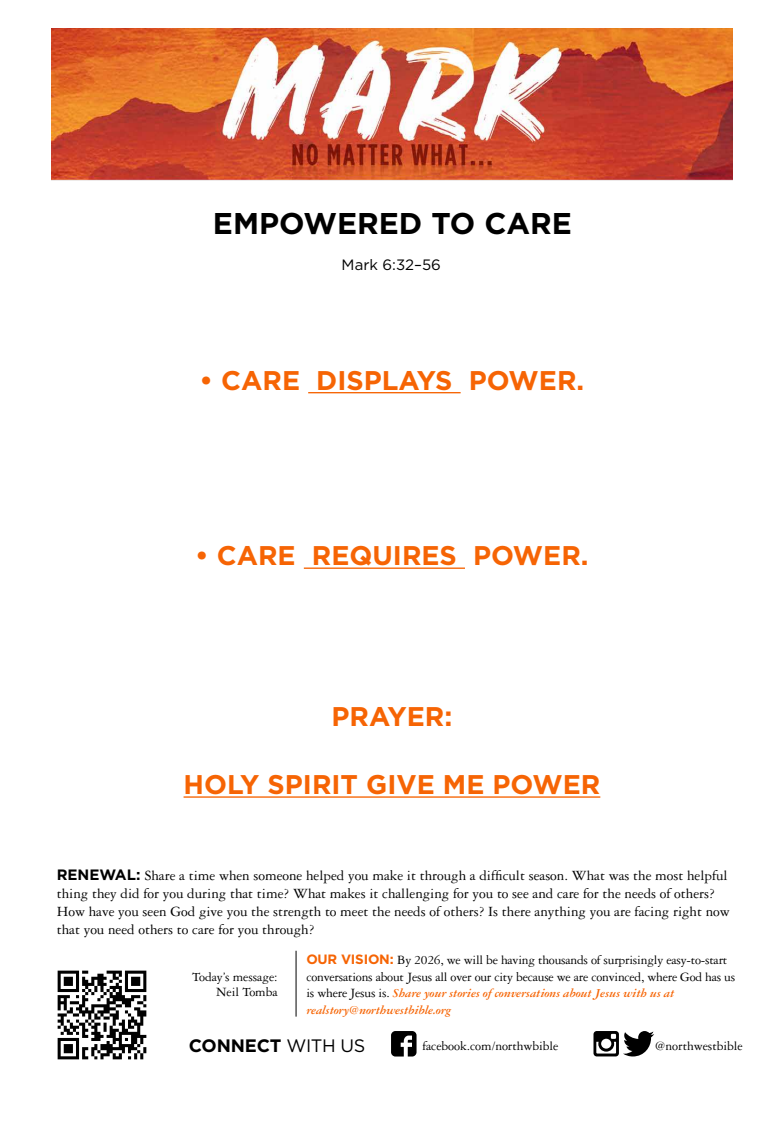
<style>
.page{position:relative;width:783px;height:1134px;background:#fff}
.page>*{position:absolute;margin:0;border:0;box-sizing:border-box;transform-origin:0 0}
.t1{font:700 30px "Gotham";color:#000}
.t2{font:700 27px "Gotham";color:#f66404}
.t3{font:700 18px "Gotham";letter-spacing:-.01em;color:#000}
.t4{font:15px/18px "Garamond Three";color:#000}
.t5{font:15px "Gotham";color:#000}
.t6{font:13.5px/15px "Garamond Three";letter-spacing:-.015em;color:#000;text-align:right}
.t7{font:italic 700 12.9px/16.5px "Garamond Three";letter-spacing:-.015em;color:#f66404}
.s1{font-family:"Gotham";font-weight:700}
.s2{font-family:"Gotham";font-weight:700;color:#f66404}
.s3{font-weight:400;font-style:normal;font-size:13.5px;color:#000}
.s4{font-weight:400}
</style>
<div class="page">
<img style="left:51px;top:28px;width:681px;height:153px">
<hr style="left:308px;top:392px;width:153px;height:1px;background:#f66404">
<hr style="left:304px;top:568px;width:161px;height:1px;background:#f66404">
<hr style="left:184px;top:796px;width:416px;height:2px;background:#f66404">
<img style="left:57px;top:970px;width:90px;height:90px">
<hr style="left:296px;top:951px;width:1px;height:66px;background:#000">
<svg style="left:391px;top:1031px;width:26px;height:26px"></svg>
<svg style="left:594px;top:1031px;width:60px;height:26px"></svg>
<h1 class="t1" style="left:213px;top:204px;width:361px">EMPOWERED TO CARE</h1>
<p class="t5" style="left:342px;top:256px;width:101px">Mark 6:32–56</p>
<h2 class="t2" style="left:200px;top:363px;width:386px">• CARE DISPLAYS POWER.</h2>
<h2 class="t2" style="left:195px;top:538px;width:395px">• CARE REQUIRES POWER.</h2>
<h2 class="t2" style="left:332px;top:699px;width:122px">PRAYER:</h2>
<h2 class="t2" style="left:184px;top:767px;width:418px">HOLY SPIRIT GIVE ME POWER</h2>
<p class="t4" style="left:57px;top:866px;width:675px"><span class="s1">RENEWAL:</span> Share a time when someone helped you make it through a difficult season. What was the most helpful thing they did for you during that time? What makes it challenging for you to see and care for the needs of others?<br>How have you seen God give you the strength to meet the needs of others? Is there anything you are facing right now that you need others to care for you through?</p>
<p class="t6" style="left:192px;top:970px;width:87px">Today’s message:<br>Neil Tomba</p>
<p class="t6" style="left:306px;top:952px;width:430px;line-height:16.5px;text-align:left"><span class="s2">OUR VISION:</span> By 2026, we will be having thousands of surprisingly easy-to-start conversations about Jesus all over our city because we are convinced, where God has us</p>
<p class="t7" style="left:306px;top:985px;width:369px"><span class="s3">is where Jesus is.</span> Share your stories of conversations about Jesus with us at realstory@northwestbible.org</p>
<p class="t3" style="left:189px;top:1034px;width:178px">CONNECT <span class="s4">WITH US</span></p>
<p class="t6" style="left:422px;top:1039px;width:138px">facebook.com/northwbible</p>
<p class="t6" style="left:655px;top:1039px;width:89px">@northwestbible</p>
</div>
